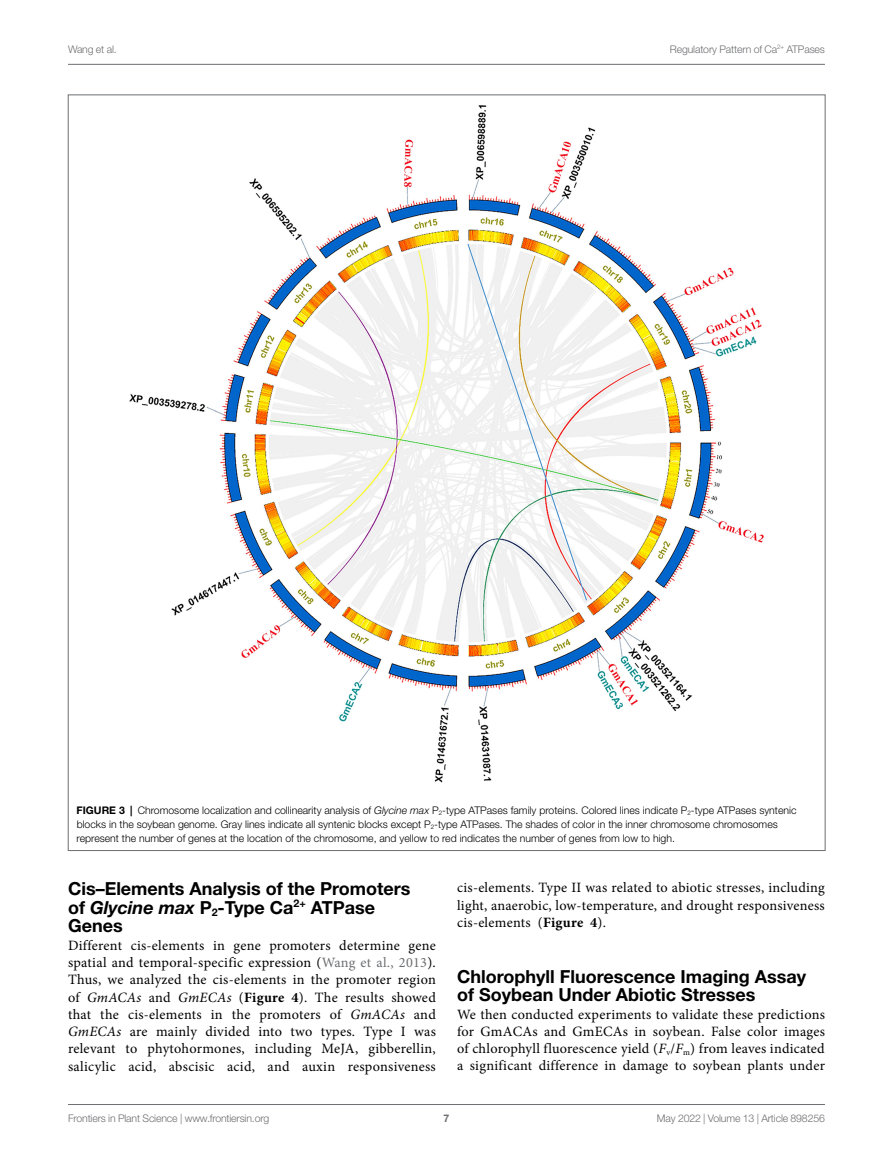
<style>
.page{position:relative;width:893px;height:1170px;background:#fff}
.page>*{position:absolute;margin:0;border:0;box-sizing:border-box;transform-origin:0 0}
.HEAD_2{font:700 18px/18.8px "Helvetica Neue LT Std";color:#000}
.TEXT_FLUSH{font:14.25px/17.2px "Minion Pro";letter-spacing:.015em;color:#000;text-align:justify}
.FIG_LEG{font:300 10.5px/14.2px "Helvetica Neue LT Std";color:#000}
.t1{font:300 10.5px "Helvetica Neue LT Std";letter-spacing:-.015em;color:#6d6e71}
.t2{font:700 10.5px "Helvetica Neue LT Std";color:#6d6e71}
.s1{font-weight:700}
.s2{font-style:italic}
.s3{color:#6d6e71}
</style>
<div class="page">
<hr style="left:68px;top:64px;width:757px;height:1px;background:#6d6e71">
<hr style="left:68px;top:1104px;width:757px;height:1px;background:#6d6e71">
<img style="left:129px;top:105px;width:635px;height:678px">
<p class="t1" style="left:68px;top:42px;width:50px">Wang et al.</p>
<p class="t1" style="left:670px;top:42px;width:157px">Regulatory Pattern of Ca<sup>2+</sup> ATPases</p>
<p class="FIG_LEG" style="left:77px;top:802px;width:721px"><span class="s1">FIGURE 3 |</span> Chromosome localization and collinearity analysis of <span class="s2">Glycine max</span> P<sub>2</sub>-type ATPases family proteins. Colored lines indicate P<sub>2</sub>-type ATPases syntenic blocks in the soybean genome. Gray lines indicate all syntenic blocks except P<sub>2</sub>-type ATPases. The shades of color in the inner chromosome chromosomes represent the number of genes at the location of the chromosome, and yellow to red indicates the number of genes from low to high.</p>
<p class="HEAD_2" style="left:68px;top:878px;width:344px">Cis–Elements Analysis of the Promoters of <span class="s2">Glycine max</span> P<sub>2</sub>-Type Ca<sup>2+</sup> ATPase<br>Genes</p>
<p class="TEXT_FLUSH" style="left:68px;top:936px;width:369px">Different cis-elements in gene promoters determine gene spatial and temporal-specific expression (<span class="s3">Wang et al., 2013</span>).<br>Thus, we analyzed the cis-elements in the promoter region of <span class="s2">GmACAs</span> and <span class="s2">GmECAs</span> (<span class="s1">Figure 4</span>). The results showed that the cis-elements in the promoters of <span class="s2">GmACAs</span> and <span class="s2">GmECAs</span> are mainly divided into two types. Type I was relevant to phytohormones, including MeJA, gibberellin, salicylic acid, abscisic acid, and auxin responsiveness</p>
<p class="TEXT_FLUSH" style="left:457px;top:879px;width:369px">cis-elements. Type II was related to abiotic stresses, including light, anaerobic, low-temperature, and drought responsiveness cis-elements (<span class="s1">Figure 4</span>).</p>
<p class="HEAD_2" style="left:457px;top:966px;width:350px">Chlorophyll Fluorescence Imaging Assay of Soybean Under Abiotic Stresses</p>
<p class="TEXT_FLUSH" style="left:457px;top:1005px;width:369px">We then conducted experiments to validate these predictions for GmACAs and GmECAs in soybean. False color images of chlorophyll fluorescence yield (<span class="s2">F</span><sub>v</sub>/<span class="s2">F</span><sub>m</sub>) from leaves indicated a significant difference in damage to soybean plants under</p>
<p class="t1" style="left:68px;top:1111px;width:203px">Frontiers in Plant Science | www.frontiersin.org</p>
<p class="t2" style="left:444px;top:1111px;width:7px">7</p>
<p class="t1" style="left:657px;top:1111px;width:169px">May 2022 | Volume 13 | Article 898256</p>
</div>
